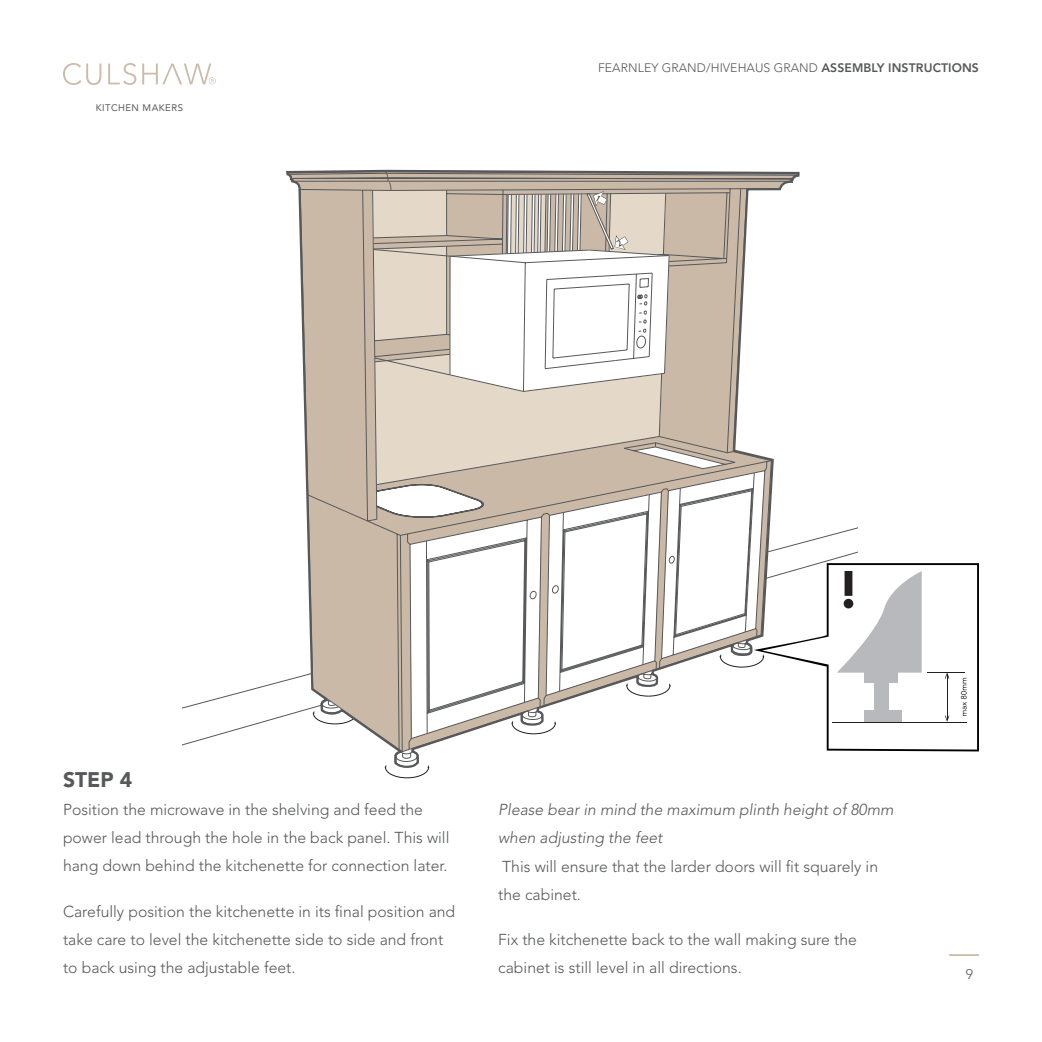
<style>
.page{position:relative;width:1042px;height:1042px;background:#fff}
.page>*{position:absolute;margin:0;border:0;box-sizing:border-box;transform-origin:0 0}
.t1{font:900 21px "Avenir LT Std";color:#57585a}
.t2{font:300 15.75px/28px "Avenir LT Std";color:#57585a}
.t3{font:italic 300 15.75px/28px "Avenir LT Std";color:#57585a}
.t4{font:300 14px "Avenir LT Std";color:#57585a}
.t5{font:300 12.25px "Avenir LT Std";letter-spacing:.01em;color:#57585a}
.t6{font:9.45px "Avenir LT Std";letter-spacing:.05em;color:#57585a}
.s1{font-weight:800}
</style>
<div class="page">
<hr style="left:949px;top:954px;width:30px;height:2px;background:#cab9a6">
<svg style="left:63px;top:63px;width:38px;height:22px"></svg>
<svg style="left:108px;top:63px;width:28px;height:22px"></svg>
<svg style="left:142px;top:64px;width:74px;height:20px"></svg>
<svg style="left:285px;top:169px;width:515px;height:610px"></svg>
<svg style="left:300px;top:189px;width:679px;height:562px"></svg>
<p class="t6" style="left:96px;top:103px;width:89px">KITCHEN MAKERS</p>
<p class="t5" style="left:598px;top:61px;width:382px">FEARNLEY GRAND/HIVEHAUS GRAND <span class="s1">ASSEMBLY INSTRUCTIONS</span></p>
<p class="t1" style="left:63px;top:767px;width:71px">STEP 4</p>
<p class="t2" style="left:63px;top:796px;width:388px">Position the microwave in the shelving and feed the power lead through the hole in the back panel. This will hang down behind the kitchenette for connection later.</p>
<p class="t2" style="left:63px;top:897px;width:394px">Carefully position the kitchenette in its final position and take care to level the kitchenette side to side and front to back using the adjustable feet.</p>
<p class="t3" style="left:498px;top:796px;width:397px">Please bear in mind the maximum plinth height of 80mm when adjusting the feet</p>
<p class="t2" style="left:498px;top:852px;width:381px">This will ensure that the larder doors will fit squarely in the cabinet.</p>
<p class="t2" style="left:498px;top:925px;width:360px">Fix the kitchenette back to the wall making sure the cabinet is still level in all directions.</p>
<p class="t4" style="left:965px;top:966px;width:9px">9</p>
</div>
